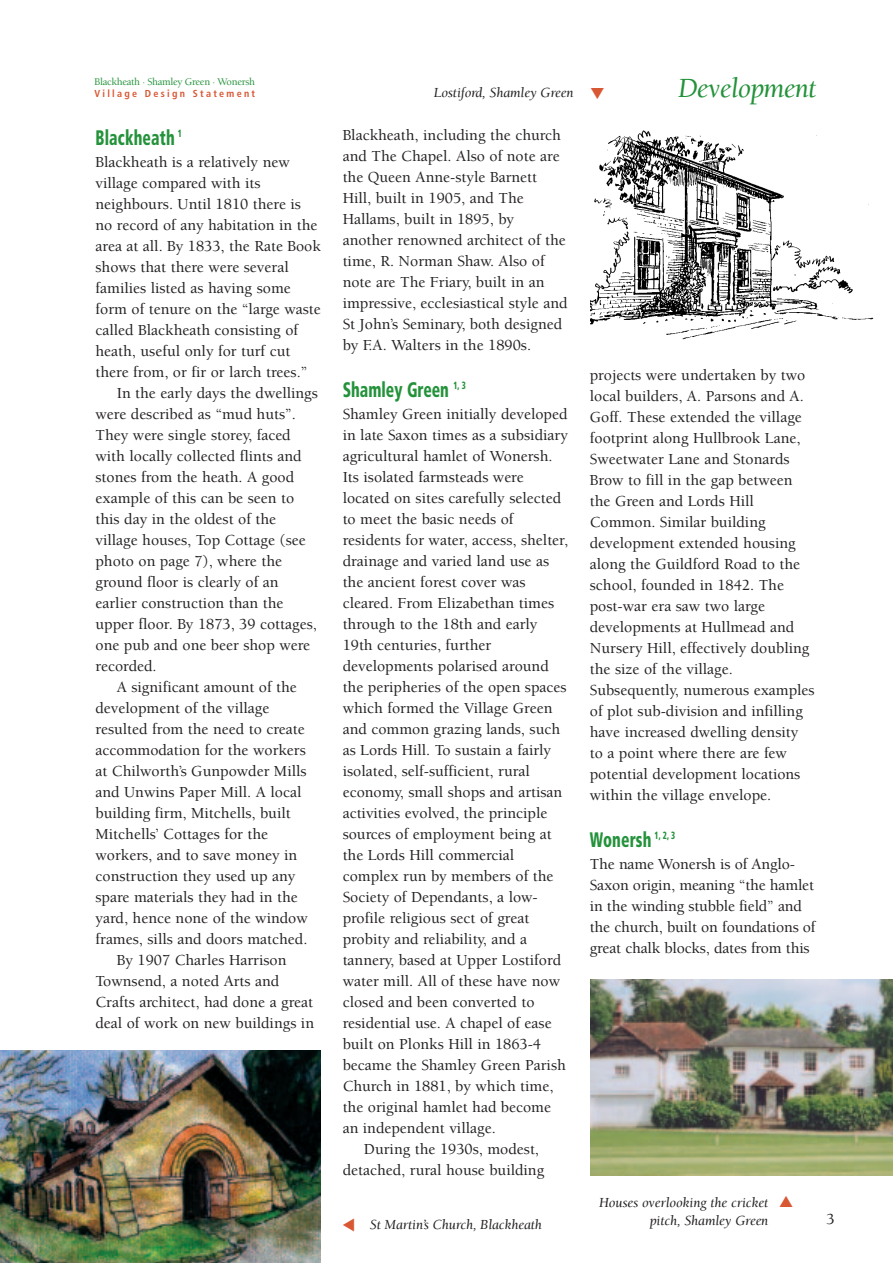
<style>
.page{position:relative;width:893px;height:1263px;background:#fff}
.page>*{position:absolute;margin:0;border:0;box-sizing:border-box;transform-origin:0 0}
.t1{font:italic 28.5px "Berkeley";letter-spacing:-.025em;color:#24923b}
.t2{font:900 condensed 21px "Frutiger";letter-spacing:.01em;color:#24923b;scale:.75 1}
.t3{font:500 15.75px/21px "Berkeley";color:#231f20}
.t4{font:italic 14.25px/18px "Berkeley";letter-spacing:-.01em;color:#231f20;text-align:right}
.t5{font:500 10.5px "Berkeley";letter-spacing:-.025em;color:#24923b}
.t6{font:700 condensed 10.2px "Frutiger";letter-spacing:.225em;color:#d95834}
</style>
<div class="page">
<img style="left:0;top:1050px;width:321px;height:213px">
<img style="left:590px;top:980px;width:302px;height:195px">
<img style="left:590px;top:130px;width:283px;height:210px">
<p class="t5" style="left:95px;top:77px;width:162px">Blackheath · Shamley Green · Wonersh</p>
<p class="t6" style="left:95px;top:89px;width:162px">Village Design Statement</p>
<h2 class="t2" style="left:95px;top:129px;width:117px">Blackheath <sup>1</sup></h2>
<p class="t3" style="left:95px;top:153px;width:196px">Blackheath is a relatively new</p>
<p class="t3" style="left:95px;top:174px;width:167px">village compared with its</p>
<p class="t3" style="left:95px;top:195px;width:207px">neighbours. Until 1810 there is</p>
<p class="t3" style="left:95px;top:216px;width:223px">no record of any habitation in the</p>
<p class="t3" style="left:95px;top:237px;width:227px">area at all. By 1833, the Rate Book</p>
<p class="t3" style="left:95px;top:258px;width:195px">shows that there were several</p>
<p class="t3" style="left:95px;top:279px;width:197px">families listed as having some</p>
<p class="t3" style="left:95px;top:300px;width:227px">form of tenure on the “large waste</p>
<p class="t3" style="left:95px;top:321px;width:204px">called Blackheath consisting of</p>
<p class="t3" style="left:95px;top:342px;width:196px">heath, useful only for turf cut</p>
<p class="t3" style="left:95px;top:363px;width:213px">there from, or fir or larch trees.”</p>
<p class="t3" style="left:117px;top:384px;width:203px">In the early days the dwellings</p>
<p class="t3" style="left:95px;top:405px;width:202px">were described as “mud huts”.</p>
<p class="t3" style="left:95px;top:426px;width:197px">They were single storey, faced</p>
<p class="t3" style="left:95px;top:447px;width:208px">with locally collected flints and</p>
<p class="t3" style="left:95px;top:468px;width:200px">stones from the heath. A good</p>
<p class="t3" style="left:95px;top:489px;width:200px">example of this can be seen to</p>
<p class="t3" style="left:95px;top:510px;width:182px">this day in the oldest of the</p>
<p class="t3" style="left:95px;top:531px;width:212px">village houses, Top Cottage (see</p>
<p class="t3" style="left:95px;top:552px;width:188px">photo on page 7), where the</p>
<p class="t3" style="left:95px;top:573px;width:185px">ground floor is clearly of an</p>
<p class="t3" style="left:95px;top:594px;width:189px">earlier construction than the</p>
<p class="t3" style="left:95px;top:615px;width:223px">upper floor. By 1873, 39 cottages,</p>
<p class="t3" style="left:95px;top:636px;width:216px">one pub and one beer shop were</p>
<p class="t3" style="left:95px;top:657px;width:63px">recorded.</p>
<p class="t3" style="left:117px;top:678px;width:182px">A significant amount of the</p>
<p class="t3" style="left:95px;top:699px;width:175px">development of the village</p>
<p class="t3" style="left:95px;top:720px;width:211px">resulted from the need to create</p>
<p class="t3" style="left:95px;top:741px;width:212px">accommodation for the workers</p>
<p class="t3" style="left:95px;top:762px;width:213px">at Chilworth’s Gunpowder Mills</p>
<p class="t3" style="left:95px;top:783px;width:207px">and Unwins Paper Mill. A local</p>
<p class="t3" style="left:95px;top:804px;width:197px">building firm, Mitchells, built</p>
<p class="t3" style="left:95px;top:825px;width:174px">Mitchells’ Cottages for the</p>
<p class="t3" style="left:95px;top:846px;width:203px">workers, and to save money in</p>
<p class="t3" style="left:95px;top:867px;width:201px">construction they used up any</p>
<p class="t3" style="left:95px;top:888px;width:204px">spare materials they had in the</p>
<p class="t3" style="left:95px;top:909px;width:214px">yard, hence none of the window</p>
<p class="t3" style="left:95px;top:930px;width:213px">frames, sills and doors matched.</p>
<p class="t3" style="left:117px;top:951px;width:171px">By 1907 Charles Harrison</p>
<p class="t3" style="left:95px;top:972px;width:185px">Townsend, a noted Arts and</p>
<p class="t3" style="left:95px;top:993px;width:219px">Crafts architect, had done a great</p>
<p class="t3" style="left:95px;top:1014px;width:220px">deal of work on new buildings in</p>
<p class="t4" style="left:434px;top:84px;width:141px">Lostiford, Shamley Green</p>
<p class="t3" style="left:342px;top:126px;width:226px">Blackheath, including the church and The Chapel. Also of note are the Queen Anne-style Barnett<br>Hill, built in 1905, and The<br>Hallams, built in 1895, by another renowned architect of the time, R. Norman Shaw. Also of note are The Friary, built in an impressive, ecclesiastical style and<br>St John’s Seminary, both designed by F.A. Walters in the 1890s.</p>
<h2 class="t2" style="left:342px;top:381px;width:166px">Shamley Green <sup>1,</sup> <sup>3</sup></h2>
<p class="t3" style="left:342px;top:405px;width:226px">Shamley Green initially developed</p>
<p class="t3" style="left:342px;top:426px;width:227px">in late Saxon times as a subsidiary</p>
<p class="t3" style="left:342px;top:447px;width:211px">agricultural hamlet of Wonersh.</p>
<p class="t3" style="left:342px;top:468px;width:183px">Its isolated farmsteads were</p>
<p class="t3" style="left:342px;top:489px;width:220px">located on sites carefully selected</p>
<p class="t3" style="left:342px;top:510px;width:172px">to meet the basic needs of</p>
<p class="t3" style="left:342px;top:531px;width:227px">residents for water, access, shelter,</p>
<p class="t3" style="left:342px;top:552px;width:208px">drainage and varied land use as</p>
<p class="t3" style="left:342px;top:573px;width:184px">the ancient forest cover was</p>
<p class="t3" style="left:342px;top:594px;width:213px">cleared. From Elizabethan times</p>
<p class="t3" style="left:342px;top:615px;width:196px">through to the 18th and early</p>
<p class="t3" style="left:342px;top:636px;width:150px">19th centuries, further</p>
<p class="t3" style="left:342px;top:657px;width:208px">developments polarised around</p>
<p class="t3" style="left:342px;top:678px;width:225px">the peripheries of the open spaces</p>
<p class="t3" style="left:342px;top:699px;width:211px">which formed the Village Green</p>
<p class="t3" style="left:342px;top:720px;width:219px">and common grazing lands, such</p>
<p class="t3" style="left:342px;top:741px;width:210px">as Lords Hill. To sustain a fairly</p>
<p class="t3" style="left:342px;top:762px;width:189px">isolated, self-sufficient, rural</p>
<p class="t3" style="left:342px;top:783px;width:221px">economy, small shops and artisan</p>
<p class="t3" style="left:342px;top:804px;width:206px">activities evolved, the principle</p>
<p class="t3" style="left:342px;top:825px;width:210px">sources of employment being at</p>
<p class="t3" style="left:342px;top:846px;width:173px">the Lords Hill commercial</p>
<p class="t3" style="left:342px;top:867px;width:212px">complex run by members of the</p>
<p class="t3" style="left:342px;top:888px;width:197px">Society of Dependants, a low-</p>
<p class="t3" style="left:342px;top:909px;width:188px">profile religious sect of great</p>
<p class="t3" style="left:342px;top:930px;width:186px">probity and reliability, and a</p>
<p class="t3" style="left:342px;top:951px;width:220px">tannery, based at Upper Lostiford</p>
<p class="t3" style="left:342px;top:972px;width:219px">water mill. All of these have now</p>
<p class="t3" style="left:342px;top:993px;width:193px">closed and been converted to</p>
<p class="t3" style="left:342px;top:1014px;width:210px">residential use. A chapel of ease</p>
<p class="t3" style="left:342px;top:1035px;width:200px">built on Plonks Hill in 1863-4</p>
<p class="t3" style="left:342px;top:1056px;width:225px">became the Shamley Green Parish</p>
<p class="t3" style="left:342px;top:1077px;width:212px">Church in 1881, by which time,</p>
<p class="t3" style="left:342px;top:1098px;width:210px">the original hamlet had become</p>
<p class="t3" style="left:342px;top:1119px;width:155px">an independent village.</p>
<p class="t3" style="left:364px;top:1140px;width:177px">During the 1930s, modest,</p>
<p class="t3" style="left:342px;top:1161px;width:203px">detached, rural house building</p>
<p class="t4" style="left:370px;top:1217px;width:174px">St Martin’s Church, Blackheath</p>
<h1 class="t1" style="left:678px;top:77px;width:140px">Development</h1>
<p class="t3" style="left:590px;top:366px;width:226px">projects were undertaken by two local builders, A. Parsons and A.<br>Goff. These extended the village footprint along Hullbrook Lane,<br>Sweetwater Lane and Stonards<br>Brow to fill in the gap between the Green and Lords Hill<br>Common. Similar building development extended housing along the Guildford Road to the school, founded in 1842. The post-war era saw two large developments at Hullmead and<br>Nursery Hill, effectively doubling the size of the village.<br>Subsequently, numerous examples of plot sub-division and infilling have increased dwelling density to a point where there are few potential development locations within the village envelope.</p>
<h2 class="t2" style="left:590px;top:831px;width:116px">Wonersh <sup>1,</sup> <sup>2,</sup> <sup>3</sup></h2>
<p class="t3" style="left:590px;top:855px;width:227px">The name Wonersh is of Anglo-Saxon origin, meaning “the hamlet in the winding stubble field” and the church, built on foundations of great chalk blocks, dates from this</p>
<p class="t4" style="left:599px;top:1194px;width:171px">Houses overlooking the cricket pitch, Shamley Green</p>
<p class="t3" style="left:826px;top:1210px;width:10px">3</p>
</div>
